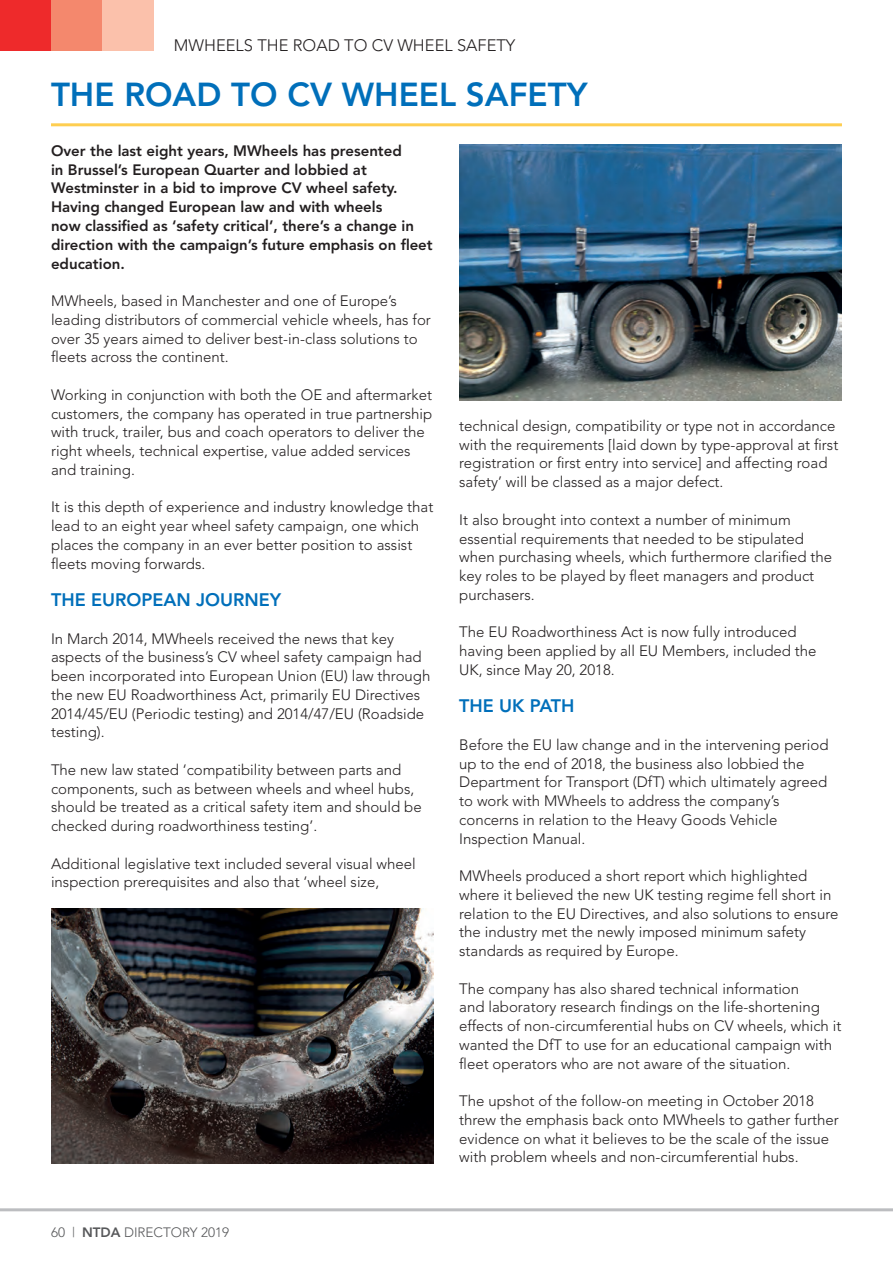
<style>
.page{position:relative;width:893px;height:1263px;background:#fff}
.page>*{position:absolute;margin:0;border:0;box-sizing:border-box;transform-origin:0 0}
.t1{font:800 33px "Avenir";color:#006fba}
.t2{font:800 18px "Avenir";color:#006fba}
.t3{font:300 16.5px "Avenir";color:#231f20}
.t4{font:300 15px/18.8px "Avenir";color:#231f20}
.t5{font:800 15px/18.8px "Avenir";color:#231f20}
.t6{font:300 13.5px "Avenir";color:#57585a}
.s1{font-weight:800}
</style>
<div class="page">
<div style="left:0;top:0;width:51px;height:51px;background:#ee2a2b"></div>
<div style="left:51px;top:0;width:51px;height:51px;background:#f4886d"></div>
<div style="left:102px;top:0;width:51px;height:51px;background:#fbc1ab"></div>
<hr style="left:0;top:1208px;width:893px;height:3px;background:#bcbdc0">
<hr style="left:51px;top:123px;width:791px;height:3px;background:#fece51">
<img style="left:51px;top:908px;width:383px;height:256px">
<img style="left:459px;top:145px;width:383px;height:255px">
<p class="t3" style="left:174px;top:35px;width:343px">MWHEELS THE ROAD TO CV WHEEL SAFETY</p>
<h1 class="t1" style="left:51px;top:75px;width:538px">THE ROAD TO CV WHEEL SAFETY</h1>
<p class="t5" style="left:51px;top:141px;width:383px">Over the last eight years, MWheels has presented<br>in Brussel’s European Quarter and lobbied at Westminster in a bid to improve CV wheel safety.<br>Having changed European law and with wheels<br>now classified as ‘safety critical’, there’s a change in direction with the campaign’s future emphasis on fleet education.</p>
<p class="t4" style="left:51px;top:291px;width:381px">MWheels, based in Manchester and one of Europe’s leading distributors of commercial vehicle wheels, has for over 35 years aimed to deliver best-in-class solutions to fleets across the continent.</p>
<p class="t4" style="left:51px;top:385px;width:383px">Working in conjunction with both the OE and aftermarket customers, the company has operated in true partnership with truck, trailer, bus and coach operators to deliver the right wheels, technical expertise, value added services and training.</p>
<p class="t4" style="left:51px;top:498px;width:384px">It is this depth of experience and industry knowledge that lead to an eight year wheel safety campaign, one which places the company in an ever better position to assist fleets moving forwards.</p>
<p class="t2" style="left:51px;top:589px;width:231px">THE EUROPEAN JOURNEY</p>
<p class="t4" style="left:51px;top:629px;width:381px">In March 2014, MWheels received the news that key aspects of the business’s CV wheel safety campaign had been incorporated into European Union (EU) law through the new EU Roadworthiness Act, primarily EU Directives 2014/45/EU (Periodic testing) and 2014/47/EU (Roadside testing).</p>
<p class="t4" style="left:51px;top:760px;width:372px">The new law stated ‘compatibility between parts and components, such as between wheels and wheel hubs, should be treated as a critical safety item and should be checked during roadworthiness testing’.</p>
<p class="t4" style="left:51px;top:854px;width:366px">Additional legislative text included several visual wheel inspection prerequisites and also that ‘wheel size,</p>
<p class="t4" style="left:459px;top:416px;width:381px">technical design, compatibility or type not in accordance with the requirements [laid down by type-approval at first registration or first entry into service] and affecting road safety’ will be classed as a major defect.</p>
<p class="t4" style="left:459px;top:510px;width:374px">It also brought into context a number of minimum essential requirements that needed to be stipulated when purchasing wheels, which furthermore clarified the key roles to be played by fleet managers and product purchasers.</p>
<p class="t4" style="left:459px;top:623px;width:359px">The EU Roadworthiness Act is now fully introduced having been applied by all EU Members, included the<br>UK, since May 20, 2018.</p>
<p class="t2" style="left:459px;top:695px;width:117px">THE UK PATH</p>
<p class="t4" style="left:459px;top:735px;width:371px">Before the EU law change and in the intervening period up to the end of 2018, the business also lobbied the Department for Transport (DfT) which ultimately agreed to work with MWheels to address the company’s concerns in relation to the Heavy Goods Vehicle Inspection Manual.</p>
<p class="t4" style="left:459px;top:866px;width:381px">MWheels produced a short report which highlighted where it believed the new UK testing regime fell short in relation to the EU Directives, and also solutions to ensure the industry met the newly imposed minimum safety standards as required by Europe.</p>
<p class="t4" style="left:459px;top:979px;width:384px">The company has also shared technical information<br>and laboratory research findings on the life-shortening effects of non-circumferential hubs on CV wheels, which it wanted the DfT to use for an educational campaign with fleet operators who are not aware of the situation.</p>
<p class="t4" style="left:459px;top:1091px;width:381px">The upshot of the follow-on meeting in October 2018 threw the emphasis back onto MWheels to gather further evidence on what it believes to be the scale of the issue with problem wheels and non-circumferential hubs.</p>
<p class="t6" style="left:51px;top:1224px;width:180px">60 | <span class="s1">NTDA</span> DIRECTORY 2019</p>
</div>
